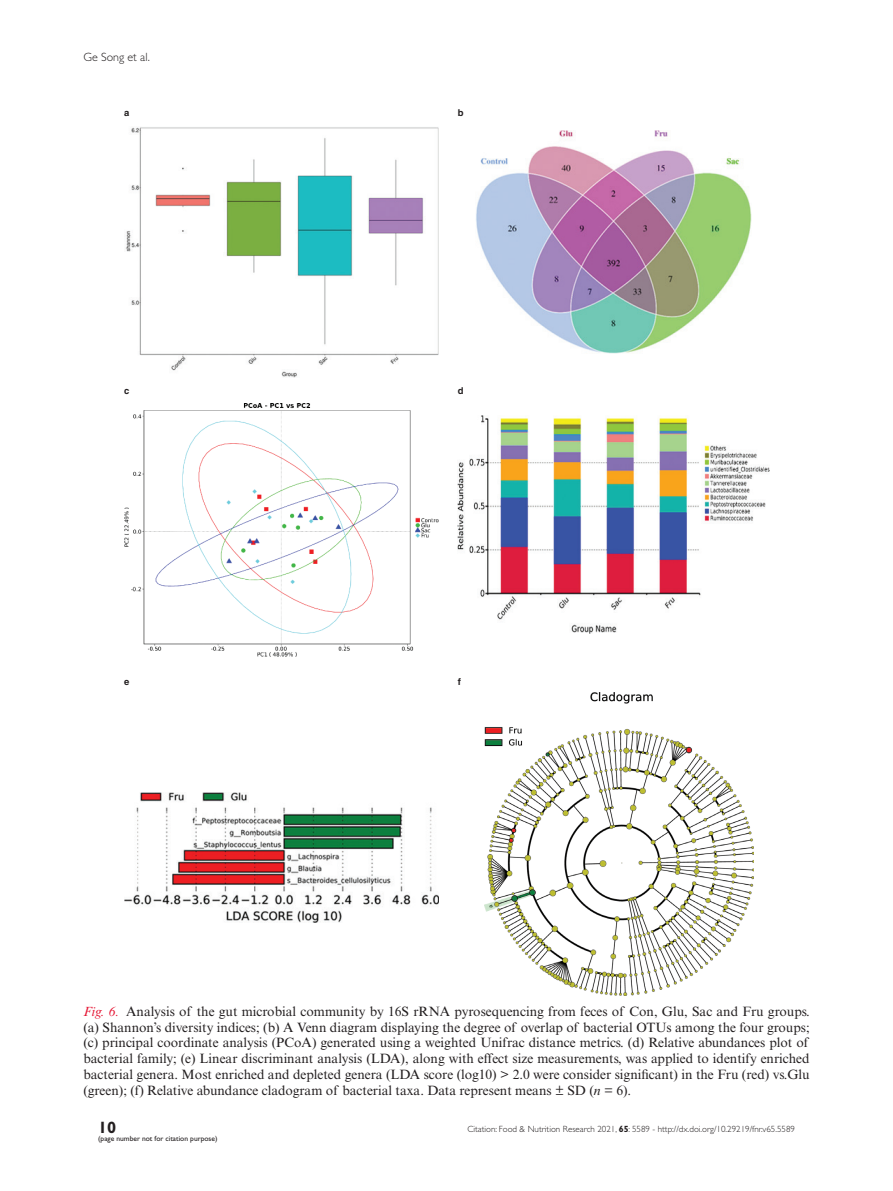
<style>
.page{position:relative;width:893px;height:1191px;background:#fff}
.page>*{position:absolute;margin:0;border:0;box-sizing:border-box;transform-origin:0 0}
.t1{font:700 16.5px "Gill Sans Std";color:#231f20}
.FC{font:13.5px/15.8px "Times New Roman MT Std";color:#231f20;text-align:justify}
.t2{font:300 12px "Gill Sans Std";color:#231f20}
.t3{font:700 9.45px "Helvetica LT Std";color:#231f20}
.t4{font:300 9px "Gill Sans Std";color:#231f20}
.t5{font:7.5px "Gill Sans Std";color:#231f20}
.s1{font-style:italic;color:#e51836}
.s2{font-style:italic}
.s3{font-weight:700}
</style>
<div class="page">
<img style="left:125px;top:127px;width:314px;height:251px">
<img style="left:476px;top:131px;width:275px;height:222px">
<img style="left:124px;top:404px;width:315px;height:252px">
<img style="left:458px;top:415px;width:311px;height:218px">
<img style="left:124px;top:792px;width:315px;height:130px">
<img style="left:484px;top:692px;width:270px;height:303px">
<p class="t2" style="left:83px;top:50px;width:68px">Ge Song et al.</p>
<p class="t3" style="left:124px;top:107px;width:7px">a</p>
<p class="t3" style="left:124px;top:385px;width:7px">c</p>
<p class="t3" style="left:458px;top:107px;width:7px">b</p>
<p class="t3" style="left:458px;top:385px;width:7px">d</p>
<p class="t3" style="left:124px;top:675px;width:7px">e</p>
<p class="t3" style="left:458px;top:675px;width:5px">f</p>
<p class="FC" style="left:83px;top:1003px;width:728px"><span class="s1">Fig. 6.</span> Analysis of the gut microbial community by 16S rRNA pyrosequencing from feces of Con, Glu, Sac and Fru groups. (a) Shannon’s diversity indices; (b) A Venn diagram displaying the degree of overlap of bacterial OTUs among the four groups; (c) principal coordinate analysis (PCoA) generated using a weighted Unifrac distance metrics. (d) Relative abundances plot of bacterial family; (e) Linear discriminant analysis (LDA), along with effect size measurements, was applied to identify enriched bacterial genera. Most enriched and depleted genera (LDA score (log10) &gt; 2.0 were consider significant) in the Fru (red) vs.Glu (green); (f) Relative abundance cladogram of bacterial taxa. Data represent means ± SD (<span class="s2">n</span> = 6).</p>
<p class="t1" style="left:98px;top:1117px;width:20px">10</p>
<p class="t4" style="left:467px;top:1124px;width:329px">Citation: Food &amp; Nutrition Research 2021, <span class="s3">65</span>: 5589 - http://dx.doi.org/10.29219/fnr.v65.5589</p>
<p class="t5" style="left:98px;top:1133px;width:121px">(page number not for citation purpose)</p>
</div>
